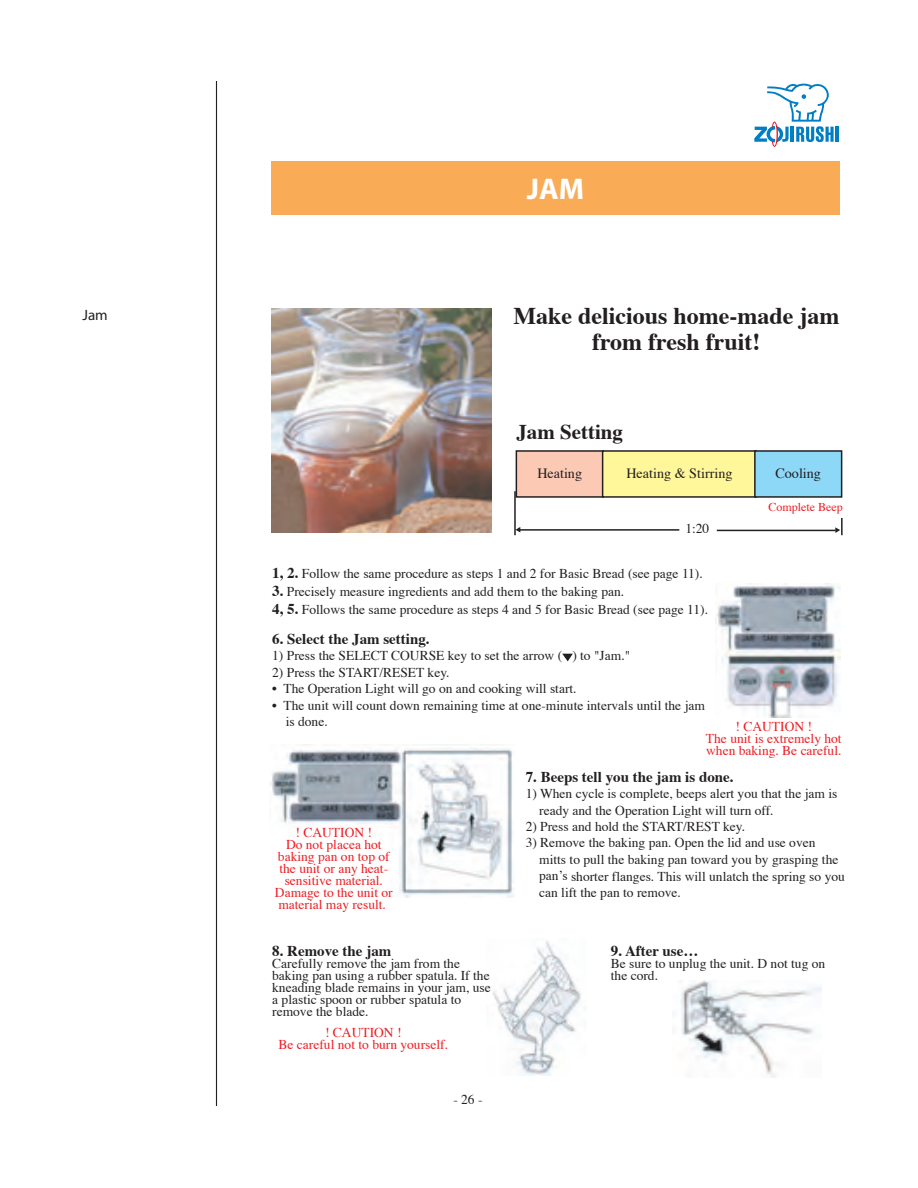
<style>
.page{position:relative;width:918px;height:1188px;background:#fff}
.page>*{position:absolute;margin:0;border:0;box-sizing:border-box;transform-origin:0 0}
.t1{font:700 30px "Myriad";color:#fff}
.t2{font:700 24px/25.5px "Times";color:#231f20;text-align:center}
.t3{font:700 21px "Times";color:#231f20}
.t4{font:700 15px "Times";color:#231f20}
.t5{font:15px "Myriad";color:#231f20}
.t6{font:14.1px "Times";color:#231f20}
.t7{font:13.5px/16.5px "Times";color:#231f20}
.t8{font:13.5px/12px "Times";color:#ee1d23;text-align:center}
.t9{font:12px "Times";color:#ee1d23}
.s1{font-weight:700;font-size:15px}
</style>
<div class="page">
<hr style="left:216px;top:81px;width:1px;height:1025px;background:#231f20">
<hr style="left:836px;top:127px;width:3px;height:15px;background:#007ec5">
<svg style="left:754px;top:83px;width:80px;height:59px"></svg>
<div style="left:271px;top:161px;width:569px;height:54px;background:#faab55"></div>
<img style="left:272px;top:308px;width:219px;height:225px">
<hr style="left:514px;top:491px;width:2px;height:44px;background:#231f20">
<hr style="left:520px;top:529px;width:159px;height:2px;background:#231f20">
<hr style="left:717px;top:530px;width:119px;height:1px;background:#231f20">
<svg style="left:835px;top:518px;width:8px;height:17px"></svg>
<svg style="left:515px;top:527px;width:5px;height:5px"></svg>
<div style="left:516px;top:450px;width:88px;height:48px;background:#fcc9b4;border:2px solid #231f20"></div>
<div style="left:602px;top:450px;width:155px;height:48px;background:#fff79a;border:2px solid #231f20"></div>
<div style="left:754px;top:450px;width:88px;height:48px;background:#8dd7f7;border:2px solid #231f20"></div>
<img style="left:716px;top:584px;width:124px;height:133px">
<img style="left:270px;top:744px;width:245px;height:153px">
<img style="left:493px;top:941px;width:88px;height:135px">
<img style="left:680px;top:981px;width:141px;height:97px">
<svg style="left:562px;top:654px;width:11px;height:7px"></svg>
<h1 class="t1" style="left:527px;top:173px;width:59px">JAM</h1>
<p class="t5" style="left:82px;top:307px;width:27px">Jam</p>
<h2 class="t2" style="left:514px;top:305px;width:327px">Make delicious home-made jam from fresh fruit!</h2>
<h3 class="t3" style="left:516px;top:418px;width:108px">Jam Setting</h3>
<p class="t6" style="left:537px;top:465px;width:46px">Heating</p>
<p class="t6" style="left:626px;top:464px;width:108px">Heating &amp; Stirring</p>
<p class="t6" style="left:775px;top:465px;width:47px">Cooling</p>
<p class="t7" style="left:685px;top:521px;width:26px">1:20</p>
<p class="t9" style="left:769px;top:500px;width:76px">Complete Beep</p>
<p class="t7" style="left:272px;top:566px;width:432px"><span class="s1">1, 2.</span> Follow the same procedure as steps 1 and 2 for Basic Bread (see page 11).</p>
<p class="t7" style="left:272px;top:583px;width:437px;line-height:18px"><span class="s1">3.</span> Precisely measure ingredients and add them to the baking pan.<br><span class="s1">4, 5.</span> Follows the same procedure as steps 4 and 5 for Basic Bread (see page 11).</p>
<p class="t4" style="left:272px;top:628px;width:159px">6. Select the Jam setting.</p>
<p class="t7" style="left:272px;top:648px;width:359px">1) Press the SELECT COURSE key to set the arrow ( ) to "Jam."</p>
<p class="t7" style="left:272px;top:665px;width:179px">2) Press the START/RESET key.</p>
<p class="t7" style="left:272px;top:681px;width:306px">• The Operation Light will go on and cooking will start.</p>
<p class="t7" style="left:286px;top:698px;width:421px;text-indent:-14px">• The unit will count down remaining time at one-minute intervals until the jam is done.</p>
<p class="t8" style="left:706px;top:721px;width:137px">! CAUTION !<br>The unit is extremely hot when baking. Be careful.</p>
<p class="t4" style="left:526px;top:766px;width:209px">7. Beeps tell you the jam is done.</p>
<p class="t7" style="left:539px;top:786px;width:300px;text-indent:-14px">1) When cycle is complete, beeps alert you that the jam is ready and the Operation Light will turn off.</p>
<p class="t7" style="left:526px;top:819px;width:221px">2) Press and hold the START/REST key.</p>
<p class="t7" style="left:539px;top:836px;width:307px;text-indent:-14px">3) Remove the baking pan. Open the lid and use oven mitts to pull the baking pan toward you by grasping the pan’s shorter flanges. This will unlatch the spring so you can lift the pan to remove.</p>
<p class="t8" style="left:275px;top:827px;width:119px">! CAUTION !<br>Do not placea hot baking pan on top of the unit or any heat&shy;sensitive material.<br>Damage to the unit or material may result.</p>
<p class="t4" style="left:272px;top:941px;width:121px">8. Remove the jam</p>
<p class="t7" style="left:272px;top:959px;width:220px;line-height:12px">Carefully remove the jam from the baking pan using a rubber spatula. If the kneading blade remains in your jam, use a plastic spoon or rubber spatula to remove the blade.</p>
<p class="t8" style="left:279px;top:1027px;width:171px">! CAUTION !<br>Be careful not to burn yourself.</p>
<p class="t7" style="left:453px;top:1092px;width:31px">- 26 -</p>
<p class="t4" style="left:611px;top:941px;width:89px">9. After use…</p>
<p class="t7" style="left:611px;top:959px;width:216px;line-height:12px">Be sure to unplug the unit. D not tug on the cord.</p>
</div>
